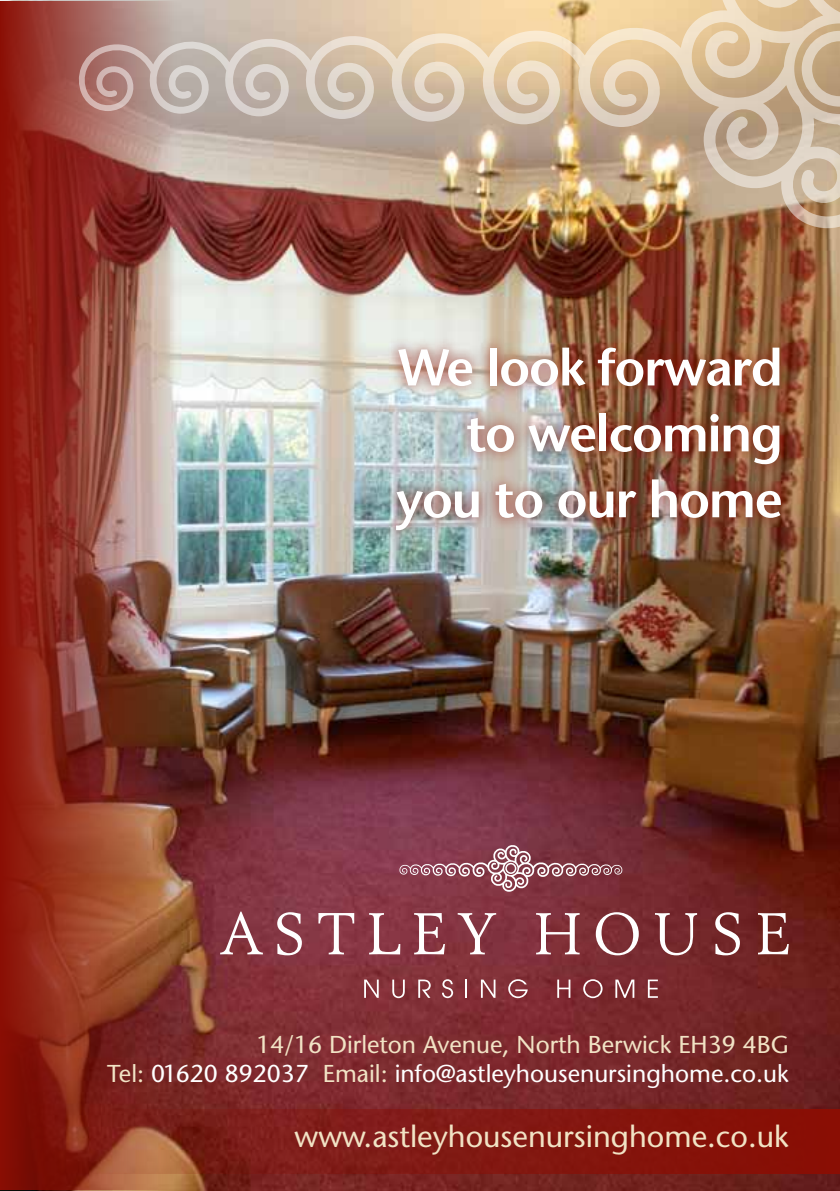
<style>
.page{position:relative;width:840px;height:1191px;background:#fff}
.page>*{position:absolute;margin:0;border:0;box-sizing:border-box;transform-origin:0 0}
.t1{font:600 51.4px/65.8px "Stone Sans";letter-spacing:-.025em;color:#fff;text-align:right}
.t2{font:30.4px "Stone Sans";color:#f1e3c5}
.t3{font:24.4px/29.2px "Stone Sans";color:#f1e3c5;text-align:right}
.s1{color:#fff}
</style>
<div class="page">
<img style="left:0;top:0;width:839px;height:1191px">
<img style="left:0;top:1px;width:177px;height:1189px">
<svg style="left:52px;top:1109px;width:787px;height:64px;background:#841d14"></svg>
<div style="left:382px;top:334px;width:409px;height:207px;background:#8b0e04;opacity:.75"></div>
<svg style="left:364px;top:979px;width:14px;height:18px"></svg>
<svg style="left:392px;top:979px;width:12px;height:19px"></svg>
<svg style="left:418px;top:979px;width:12px;height:18px"></svg>
<svg style="left:441px;top:979px;width:12px;height:19px"></svg>
<svg style="left:465px;top:979px;width:2px;height:18px"></svg>
<svg style="left:480px;top:979px;width:15px;height:18px"></svg>
<svg style="left:508px;top:979px;width:19px;height:19px"></svg>
<svg style="left:557px;top:979px;width:13px;height:18px"></svg>
<svg style="left:583px;top:979px;width:19px;height:19px"></svg>
<svg style="left:615px;top:979px;width:19px;height:18px"></svg>
<svg style="left:647px;top:979px;width:10px;height:18px"></svg>
<svg style="left:220px;top:911px;width:43px;height:43px"></svg>
<svg style="left:277px;top:912px;width:25px;height:43px"></svg>
<svg style="left:318px;top:913px;width:36px;height:41px"></svg>
<svg style="left:369px;top:913px;width:31px;height:41px"></svg>
<svg style="left:414px;top:913px;width:30px;height:41px"></svg>
<svg style="left:457px;top:913px;width:39px;height:41px"></svg>
<svg style="left:536px;top:913px;width:43px;height:41px"></svg>
<svg style="left:595px;top:912px;width:43px;height:43px"></svg>
<svg style="left:654px;top:913px;width:42px;height:42px"></svg>
<svg style="left:714px;top:912px;width:25px;height:43px"></svg>
<svg style="left:757px;top:913px;width:31px;height:41px"></svg>
<svg style="left:399px;top:845px;width:223px;height:46px;background:#935460"></svg>
<img style="left:78px;top:0;width:761px;height:228px">
<svg style="left:801px;top:31px;width:38px;height:76px;background:#cbb495"></svg>
<h1 class="t1" style="left:396px;top:334px;width:388px">We look forward to welcoming you to our home</h1>
<p class="t3" style="left:107px;top:1029px;width:682px">14/16 Dirleton Avenue, North Berwick EH39 4BG<br>Tel: <span class="s1">01620 892037</span> Email: <span class="s1">info@astleyhousenursinghome.co.uk</span></p>
<p class="t2" style="left:294px;top:1117px;width:495px">www.astleyhousenursinghome.co.uk</p>
</div>
